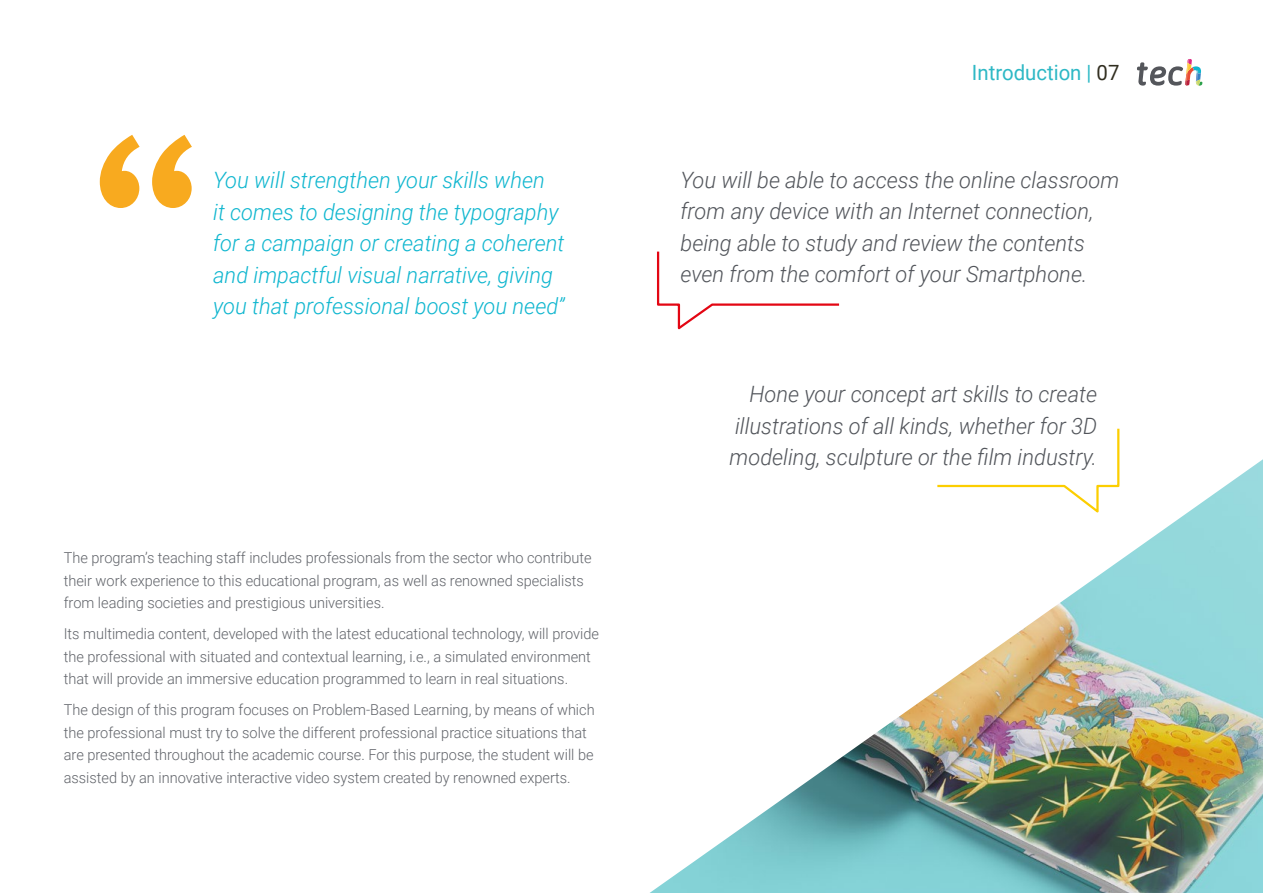
<style>
.page{position:relative;width:1263px;height:893px;background:#fff}
.page>*{position:absolute;margin:0;border:0;box-sizing:border-box;transform-origin:0 0}
.t1{font:italic 300 22.5px/31.5px "Roboto";color:#52555b;text-align:justify}
.t2{font:italic 300 22.5px/31.5px "Roboto";color:#0fb6cf}
.t3{font:21px "Roboto";color:#2db8c5}
.t4{font:300 15px/22.5px "Roboto";color:#61646a}
.s1{color:#312e20}
</style>
<div class="page">
<svg style="left:100px;top:135px;width:92px;height:73px"></svg>
<svg style="left:1117px;top:428px;width:3px;height:31px"></svg>
<svg style="left:657px;top:251px;width:183px;height:79px"></svg>
<img style="left:650px;top:459px;width:613px;height:434px">
<svg style="left:1137px;top:59px;width:65px;height:27px"></svg>
<h1 class="t2" style="left:213px;top:163px;width:353px">You will strengthen your skills when<br>it comes to designing the typography for a campaign or creating a coherent and impactful visual narrative, giving you that professional boost you need”</h1>
<p class="t4" style="left:64px;top:546px;width:529px">The program’s teaching staff includes professionals from the sector who contribute their work experience to this educational program, as well as renowned specialists from leading societies and prestigious universities.</p>
<p class="t4" style="left:64px;top:622px;width:537px">Its multimedia content, developed with the latest educational technology, will provide the professional with situated and contextual learning, i.e., a simulated environment that will provide an immersive education programmed to learn in real situations.</p>
<p class="t4" style="left:64px;top:698px;width:532px">The design of this program focuses on Problem-Based Learning, by means of which the professional must try to solve the different professional practice situations that are presented throughout the academic course. For this purpose, the student will be assisted by an innovative interactive video system created by renowned experts.</p>
<h2 class="t3" style="left:972px;top:57px;width:149px">Introduction | <span class="s1">07</span></h2>
<h1 class="t1" style="left:680px;top:163px;width:440px;text-align:left">You will be able to access the online classroom from any device with an Internet connection, being able to study and review the contents even from the comfort of your Smartphone.</h1>
<h1 class="t1" style="left:729px;top:378px;width:369px;text-indent:20px">Hone your concept art skills to create illustrations of all kinds, whether for 3D modeling, sculpture or the film industry.</h1>
</div>
